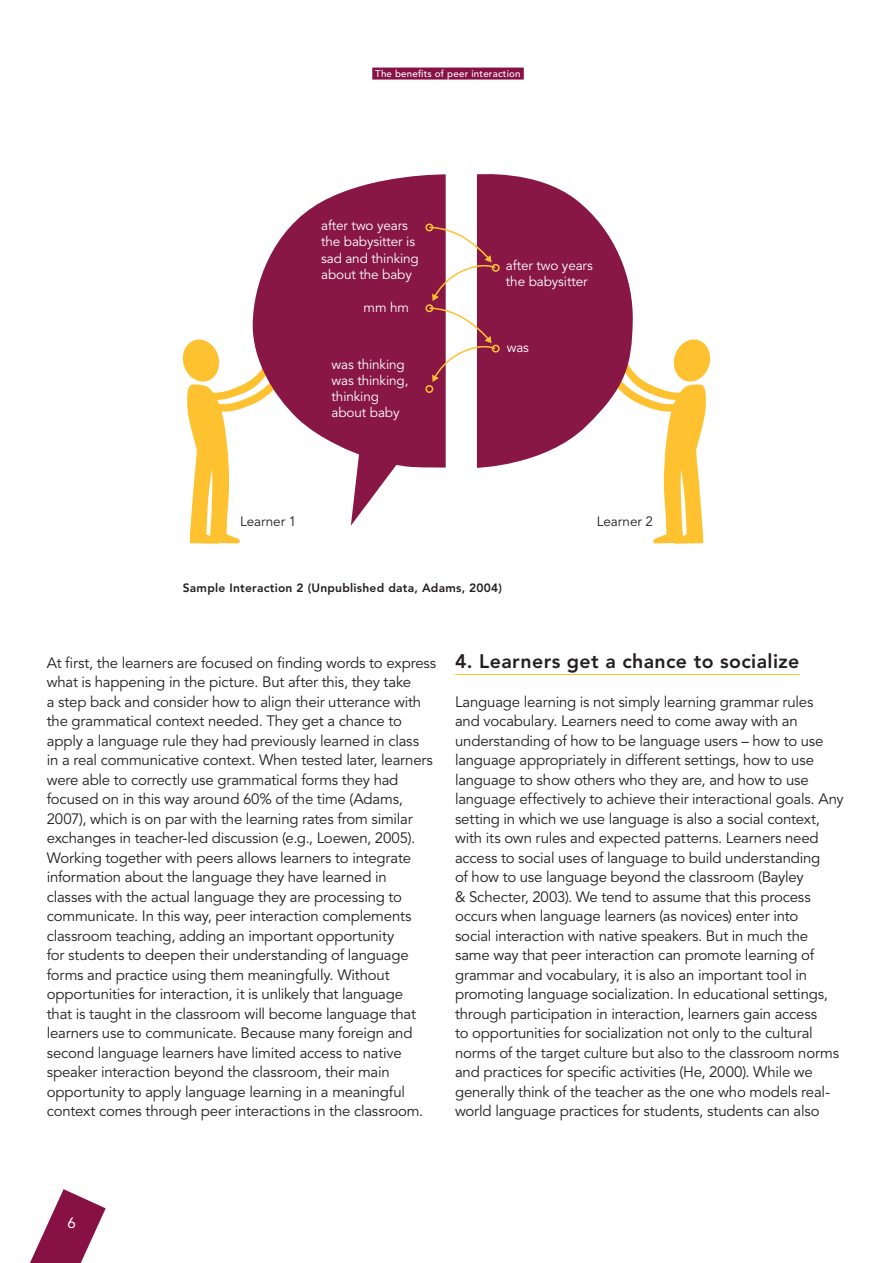
<style>
.page{position:relative;width:893px;height:1263px;background:#fff}
.page>*{position:absolute;margin:0;border:0;box-sizing:border-box;transform-origin:0 0}
.Heading_2{font:800 19.5px "Avenir LT Std";letter-spacing:.02em;color:#231f20}
.Paragraph_style{font:15px/19.5px "Avenir LT Std";letter-spacing:-.015em;color:#231f20}
.t1{font:15px "Avenir LT Std";color:#fff}
.t2{font:13.5px/16.2px "Avenir LT Std";letter-spacing:-.01em;color:#fff}
.t3{font:13.5px "Avenir LT Std";letter-spacing:-.005em;color:#231f20}
.Figure_Annotation{font:800 12px "Avenir LT Std";letter-spacing:.02em;color:#231f20}
.Section_Marker{font:500 9.75px "Avenir LT Std";letter-spacing:.02em;color:#fff}
</style>
<div class="page">
<hr style="left:455px;top:674px;width:344px;height:1px;background:#fec231">
<svg style="left:183px;top:339px;width:69px;height:205px"></svg>
<svg style="left:634px;top:339px;width:76px;height:205px"></svg>
<svg style="left:252px;top:174px;width:194px;height:352px;fill:#881745"></svg>
<svg style="left:477px;top:174px;width:157px;height:294px;fill:#881745"></svg>
<svg style="left:425px;top:223px;width:75px;height:171px"></svg>
<div style="left:492px;top:345px;width:8px;height:8px;border:2px solid #fec231;border-radius:50%"></div>
<div style="left:372px;top:68px;width:152px;height:12px;background:#871144"></div>
<svg style="left:30px;top:1189px;width:76px;height:74px"></svg>
<p class="Section_Marker" style="left:375px;top:68px;width:147px">The benefits of peer interaction</p>
<p class="t2" style="left:321px;top:218px;width:99px">after two years the babysitter is sad and thinking about the baby</p>
<p class="t2" style="left:364px;top:299px;width:47px">mm hm</p>
<p class="t2" style="left:332px;top:356px;width:78px">was thinking was thinking, thinking about baby</p>
<p class="t2" style="left:506px;top:258px;width:88px">after two years the babysitter</p>
<p class="t2" style="left:507px;top:339px;width:24px">was</p>
<p class="t3" style="left:240px;top:513px;width:58px">Learner 1</p>
<p class="t3" style="left:597px;top:513px;width:58px">Learner 2</p>
<p class="Figure_Annotation" style="left:183px;top:580px;width:321px">Sample Interaction 2 (Unpublished data, Adams, 2004)</p>
<p class="Paragraph_style" style="left:47px;top:653px;width:391px">At first, the learners are focused on finding words to express what is happening in the picture. But after this, they take<br>a step back and consider how to align their utterance with the grammatical context needed. They get a chance to apply a language rule they had previously learned in class<br>in a real communicative context. When tested later, learners were able to correctly use grammatical forms they had focused on in this way around 60% of the time (Adams, 2007), which is on par with the learning rates from similar exchanges in teacher-led discussion (e.g., Loewen, 2005).<br>Working together with peers allows learners to integrate information about the language they have learned in<br>classes with the actual language they are processing to communicate. In this way, peer interaction complements classroom teaching, adding an important opportunity<br>for students to deepen their understanding of language forms and practice using them meaningfully. Without opportunities for interaction, it is unlikely that language<br>that is taught in the classroom will become language that learners use to communicate. Because many foreign and second language learners have limited access to native speaker interaction beyond the classroom, their main opportunity to apply language learning in a meaningful context comes through peer interactions in the classroom.</p>
<p class="Heading_2" style="left:455px;top:649px;width:346px">4. Learners get a chance to socialize</p>
<p class="Paragraph_style" style="left:455px;top:692px;width:390px">Language learning is not simply learning grammar rules<br>and vocabulary. Learners need to come away with an understanding of how to be language users – how to use language appropriately in different settings, how to use language to show others who they are, and how to use language effectively to achieve their interactional goals. Any setting in which we use language is also a social context, with its own rules and expected patterns. Learners need access to social uses of language to build understanding<br>of how to use language beyond the classroom (Bayley<br>&amp; Schecter, 2003). We tend to assume that this process occurs when language learners (as novices) enter into<br>social interaction with native speakers. But in much the same way that peer interaction can promote learning of grammar and vocabulary, it is also an important tool in promoting language socialization. In educational settings, through participation in interaction, learners gain access<br>to opportunities for socialization not only to the cultural norms of the target culture but also to the classroom norms and practices for specific activities (He, 2000). While we generally think of the teacher as the one who models real&shy;world language practices for students, students can also</p>
<p class="t1" style="left:68px;top:1214px;width:10px">6</p>
</div>
